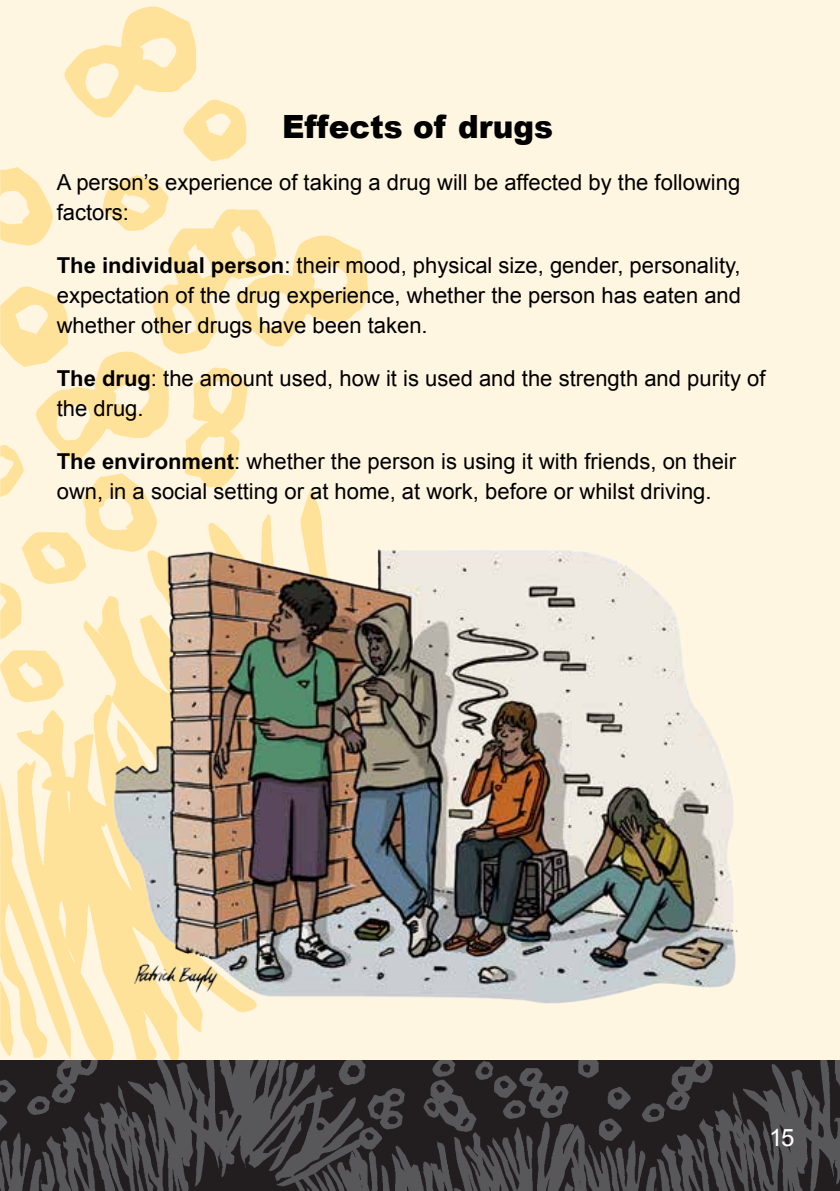
<style>
.page{position:relative;width:840px;height:1191px;background:#fff}
.page>*{position:absolute;margin:0;border:0;box-sizing:border-box;transform-origin:0 0}
.t1{font:900 32px "Arial";color:#000}
.t2{font:24px "Arial";color:#fff}
.t3{font:22px/30px "Arial";color:#000}
.s1{font-weight:700}
</style>
<div class="page">
<div style="left:0;top:0;width:839px;height:1076px;background:#fff6e2"></div>
<img style="left:0;top:6px;width:368px;height:1054px">
<img style="left:0;top:1060px;width:839px;height:131px">
<img style="left:99px;top:540px;width:639px;height:467px">
<svg style="left:811px;top:1155px;width:11px;height:36px"></svg>
<h1 class="t1" style="left:282px;top:108px;width:272px">Effects of drugs</h1>
<p class="t3" style="left:57px;top:168px;width:684px">A person’s experience of taking a drug will be affected by the following factors:</p>
<p class="t3" style="left:57px;top:250px;width:685px;text-align:justify"><span class="s1">The individual person</span>: their mood, physical size, gender, personality, expectation of the drug experience, whether the person has eaten and whether other drugs have been taken.</p>
<p class="t3" style="left:57px;top:363px;width:710px"><span class="s1">The drug</span>: the amount used, how it is used and the strength and purity of the drug.</p>
<p class="t3" style="left:57px;top:446px;width:680px"><span class="s1">The environment</span>: whether the person is using it with friends, on their own, in a social setting or at home, at work, before or whilst driving.</p>
<p class="t2" style="left:768px;top:1123px;width:27px">15</p>
</div>
